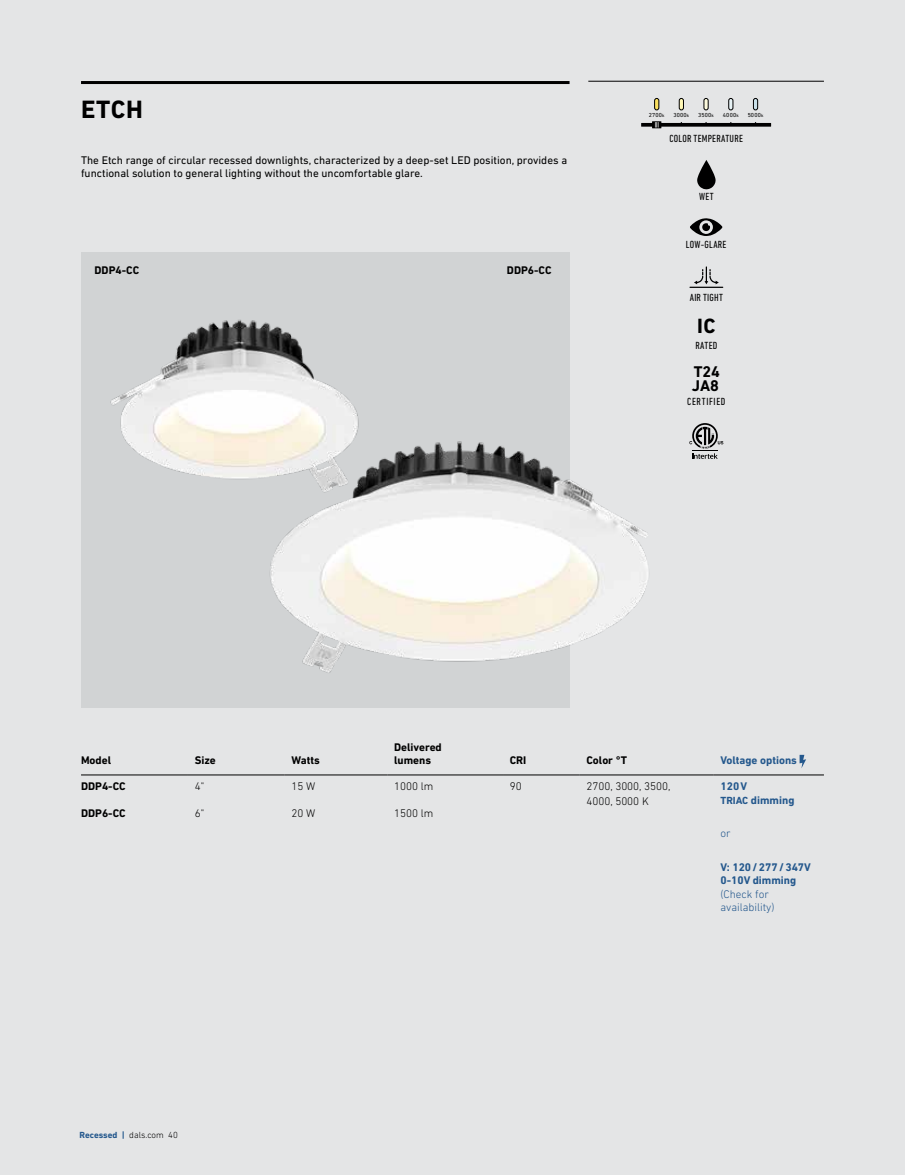
<style>
.page{position:relative;width:905px;height:1175px;background:#fff}
.page>*{position:absolute;margin:0;border:0;box-sizing:border-box;transform-origin:0 0}
.t1{font:700 25.5px "DIN Next LT Pro";color:#000}
.t2{font:700 21px "DIN Next LT Pro";color:#000}
.t3{font:700 15.75px/13.5px "DIN Next LT Pro";color:#000}
.t4{font:11.25px/13.5px "DIN Next LT Pro";color:#000}
.t5{font:700 11.25px/13.5px "DIN Next LT Pro";color:#000}
.t6{font:700 11.25px/13.5px "DIN Next LT Pro";color:#24588d}
.t7{font:300 11.25px/15px "DIN Next LT Pro";color:#000}
.t8{font:300 11.25px/13.5px "DIN Next LT Pro";color:#24588d}
.t9{font:condensed 10.5px "DIN Next LT Pro";letter-spacing:.03em;color:#000}
.t10{font:condensed 10.5px "DIN Next LT Pro";letter-spacing:.065em;color:#000}
.t11{font:300 9px "DIN Next LT Pro";color:#000}
.t12{font:5.85px "DIN Next LT Pro";letter-spacing:.025em;color:#000}
.s1{font-size:4.65px}
.s2{font-size:10.5px}
.s3{font-weight:700;color:#24588d}
</style>
<div class="page">
<div style="left:0;top:0;width:904px;height:1174px;background:#e4e5e6"></div>
<hr style="left:588px;top:81px;width:235px;height:1px;background:#000">
<hr style="left:81px;top:81px;width:488px;height:3px;background:#000">
<hr style="left:81px;top:774px;width:107px;height:1px;background:#000">
<hr style="left:188px;top:774px;width:97px;height:1px;background:#000">
<hr style="left:285px;top:774px;width:102px;height:1px;background:#000">
<hr style="left:387px;top:774px;width:116px;height:1px;background:#000">
<hr style="left:503px;top:774px;width:76px;height:1px;background:#000">
<hr style="left:579px;top:774px;width:134px;height:1px;background:#000">
<hr style="left:713px;top:774px;width:111px;height:1px;background:#000">
<svg style="left:799px;top:755px;width:7px;height:13px"></svg>
<svg style="left:654px;top:98px;width:5px;height:12px"></svg>
<svg style="left:703px;top:98px;width:5px;height:12px"></svg>
<svg style="left:728px;top:98px;width:5px;height:12px"></svg>
<svg style="left:679px;top:98px;width:4px;height:12px"></svg>
<svg style="left:660px;top:123px;width:111px;height:4px"></svg>
<svg style="left:641px;top:123px;width:12px;height:4px"></svg>
<svg style="left:652px;top:121px;width:9px;height:7px"></svg>
<svg style="left:753px;top:98px;width:5px;height:12px"></svg>
<svg style="left:694px;top:266px;width:24px;height:18px"></svg>
<hr style="left:689px;top:287px;width:34px;height:1px;background:#000">
<svg style="left:689px;top:423px;width:34px;height:36px"></svg>
<svg style="left:697px;top:160px;width:18px;height:29px"></svg>
<svg style="left:690px;top:218px;width:32px;height:18px"></svg>
<div style="left:81px;top:252px;width:488px;height:455px;background:#d1d3d4"></div>
<img style="left:110px;top:319px;width:246px;height:160px">
<img style="left:248px;top:409px;width:400px;height:298px">
<h1 class="t1" style="left:81px;top:94px;width:63px">ETCH</h1>
<p class="t4" style="left:81px;top:153px;width:487px">The Etch range of circular recessed downlights, characterized by a deep-set LED position, provides a functional solution to general lighting without the uncomfortable glare.</p>
<p class="t5" style="left:94px;top:263px;width:46px">DDP4-CC</p>
<p class="t5" style="left:507px;top:263px;width:46px">DDP6-CC</p>
<p class="t12" style="left:649px;top:112px;width:17px">2700<span class="s1">k</span></p>
<p class="t12" style="left:673px;top:112px;width:17px">3000<span class="s1">k</span></p>
<p class="t12" style="left:698px;top:112px;width:17px">3500<span class="s1">k</span></p>
<p class="t12" style="left:723px;top:112px;width:17px">4000<span class="s1">k</span></p>
<p class="t12" style="left:747px;top:112px;width:17px">5000<span class="s1">k</span></p>
<p class="t9" style="left:669px;top:132px;width:75px">COLOR TEMPERATURE</p>
<p class="t9" style="left:699px;top:191px;width:16px">WET</p>
<p class="t9" style="left:685px;top:239px;width:42px">LOW-GLARE</p>
<p class="t9" style="left:689px;top:292px;width:35px">AIR TIGHT</p>
<h2 class="t2" style="left:697px;top:314px;width:20px">IC</h2>
<p class="t9" style="left:695px;top:339px;width:23px">RATED</p>
<h3 class="t3" style="left:692px;top:365px;width:29px">T24<br>JA8</h3>
<p class="t10" style="left:687px;top:395px;width:40px">CERTIFIED</p>
<p class="t5" style="left:81px;top:753px;width:32px">Model</p>
<p class="t5" style="left:195px;top:753px;width:23px">Size</p>
<p class="t5" style="left:291px;top:753px;width:30px">Watts</p>
<p class="t5" style="left:394px;top:740px;width:49px">Delivered lumens</p>
<p class="t5" style="left:509px;top:753px;width:18px">CRI</p>
<p class="t5" style="left:586px;top:753px;width:42px">Color °T</p>
<p class="t6" style="left:720px;top:753px;width:78px">Voltage options</p>
<p class="t5" style="left:81px;top:779px;width:46px">DDP4-CC</p>
<p class="t7" style="left:195px;top:778px;width:11px">4"</p>
<p class="t7" style="left:291px;top:778px;width:25px">15 W</p>
<p class="t7" style="left:394px;top:778px;width:41px">1000 lm</p>
<p class="t7" style="left:509px;top:778px;width:13px">90</p>
<p class="t7" style="left:586px;top:778px;width:86px">2700, 3000, 3500,<br>4000, 5000 K</p>
<p class="t6" style="left:720px;top:779px;width:75px">120V<br><span class="s2">TRIAC</span> dimming</p>
<p class="t8" style="left:720px;top:826px;width:12px">or</p>
<p class="t6" style="left:720px;top:860px;width:92px">V: 120/277/347V<br>0-10V dimming</p>
<p class="t8" style="left:720px;top:887px;width:56px">(Check for availability)</p>
<p class="t5" style="left:81px;top:806px;width:46px">DDP6-CC</p>
<p class="t7" style="left:195px;top:805px;width:11px">6"</p>
<p class="t7" style="left:291px;top:805px;width:25px">20 W</p>
<p class="t7" style="left:394px;top:805px;width:41px">1500 lm</p>
<p class="t11" style="left:80px;top:1129px;width:100px"><span class="s3">Recessed |</span> dals.com 40</p>
</div>
